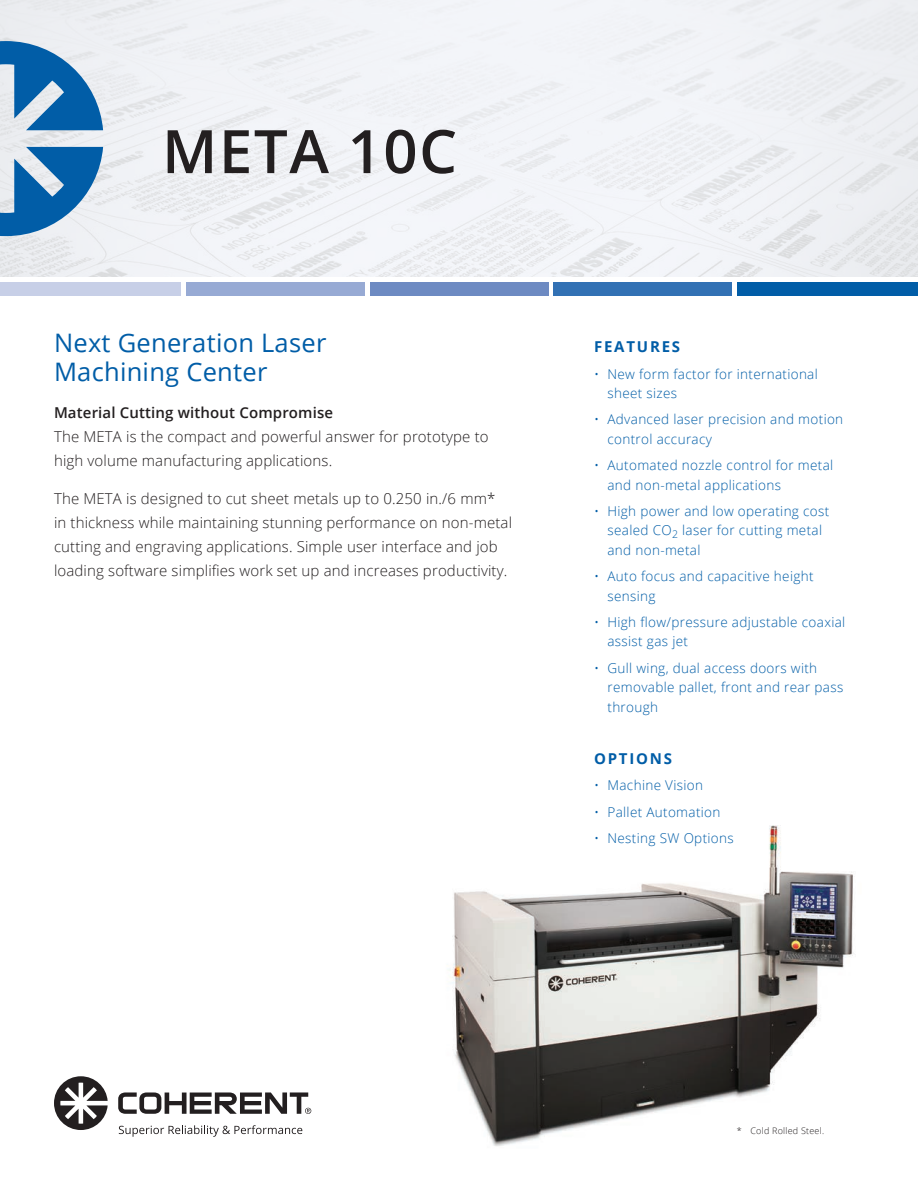
<style>
.page{position:relative;width:918px;height:1188px;background:#fff}
.page>*{position:absolute;margin:0;border:0;box-sizing:border-box;transform-origin:0 0}
.t1{font:600 60px "Open Sans";letter-spacing:.025em;color:#231f20}
.Body{font:25.5px/28.5px "Open Sans";letter-spacing:.01em;color:#015da7}
.Body-2{font:300 15px/24px "Open Sans";letter-spacing:.01em;color:#231f20}
.Bullets{font:700 15px "Open Sans";letter-spacing:.12em;color:#015da7}
.Bullets-2{font:300 13.5px/19.5px "Open Sans";letter-spacing:.025em;color:#015da7}
.Footnotes_Text{font:300 9px "Open Sans";letter-spacing:.025em;color:#231f20}
.s1{font-weight:600}
</style>
<div class="page">
<img style="left:0;top:0;width:918px;height:277px">
<div style="left:553px;top:282px;width:179px;height:13px;background:#3271b4"></div>
<div style="left:370px;top:282px;width:178px;height:13px;background:#6d8ac2"></div>
<div style="left:737px;top:282px;width:181px;height:13px;background:#015da7"></div>
<div style="left:0;top:282px;width:181px;height:13px;background:#c7cfe7"></div>
<div style="left:186px;top:282px;width:179px;height:13px;background:#97aad4"></div>
<svg style="left:0;top:41px;width:103px;height:195px;background:#6fa0c9"></svg>
<svg style="left:119px;top:1125px;width:183px;height:12px"></svg>
<svg style="left:118px;top:1092px;width:193px;height:22px"></svg>
<svg style="left:54px;top:1076px;width:54px;height:54px"></svg>
<img style="left:449px;top:826px;width:405px;height:320px">
<p class="t1" style="left:162px;top:110px;width:297px">META 10C</p>
<p class="Body" style="left:54px;top:328px;width:274px">Next Generation Laser<br>Machining Center</p>
<p class="Body-2" style="left:54px;top:401px;width:436px"><span class="s1">Material Cutting without Compromise<br></span>The META is the compact and powerful answer for prototype to high volume manufacturing applications.</p>
<p class="Body-2" style="left:54px;top:486px;width:460px">The META is designed to cut sheet metals up to 0.250 in./6 mm*<br>in thickness while maintaining stunning performance on non-metal cutting and engraving applications. Simple user interface and job loading software simplifies work set up and increases productivity.</p>
<p class="Bullets" style="left:594px;top:336px;width:88px">FEATURES</p>
<p class="Bullets-2" style="left:608px;top:364px;width:212px;text-indent:-14px">• New form factor for international sheet sizes</p>
<p class="Bullets-2" style="left:608px;top:409px;width:237px;text-indent:-14px">• Advanced laser precision and motion control accuracy</p>
<p class="Bullets-2" style="left:608px;top:455px;width:227px;text-indent:-14px">• Automated nozzle control for metal and non-metal applications</p>
<p class="Bullets-2" style="left:608px;top:501px;width:223px;text-indent:-14px">• High power and low operating cost sealed CO<sub>2</sub> laser for cutting metal and non-metal</p>
<p class="Bullets-2" style="left:608px;top:566px;width:208px;text-indent:-13px">• Auto focus and capacitive height sensing</p>
<p class="Bullets-2" style="left:608px;top:612px;width:239px;text-indent:-14px">• High flow/pressure adjustable coaxial assist gas jet</p>
<p class="Bullets-2" style="left:608px;top:658px;width:237px;text-indent:-13px">• Gull wing, dual access doors with removable pallet, front and rear pass through</p>
<p class="Bullets" style="left:594px;top:748px;width:80px">OPTIONS</p>
<p class="Bullets-2" style="left:594px;top:775px;width:111px">• Machine Vision</p>
<p class="Bullets-2" style="left:594px;top:802px;width:128px">• Pallet Automation</p>
<p class="Bullets-2" style="left:594px;top:828px;width:141px">• Nesting SW Options</p>
<p class="Footnotes_Text" style="left:737px;top:1125px;width:89px">* Cold Rolled Steel.</p>
</div>
